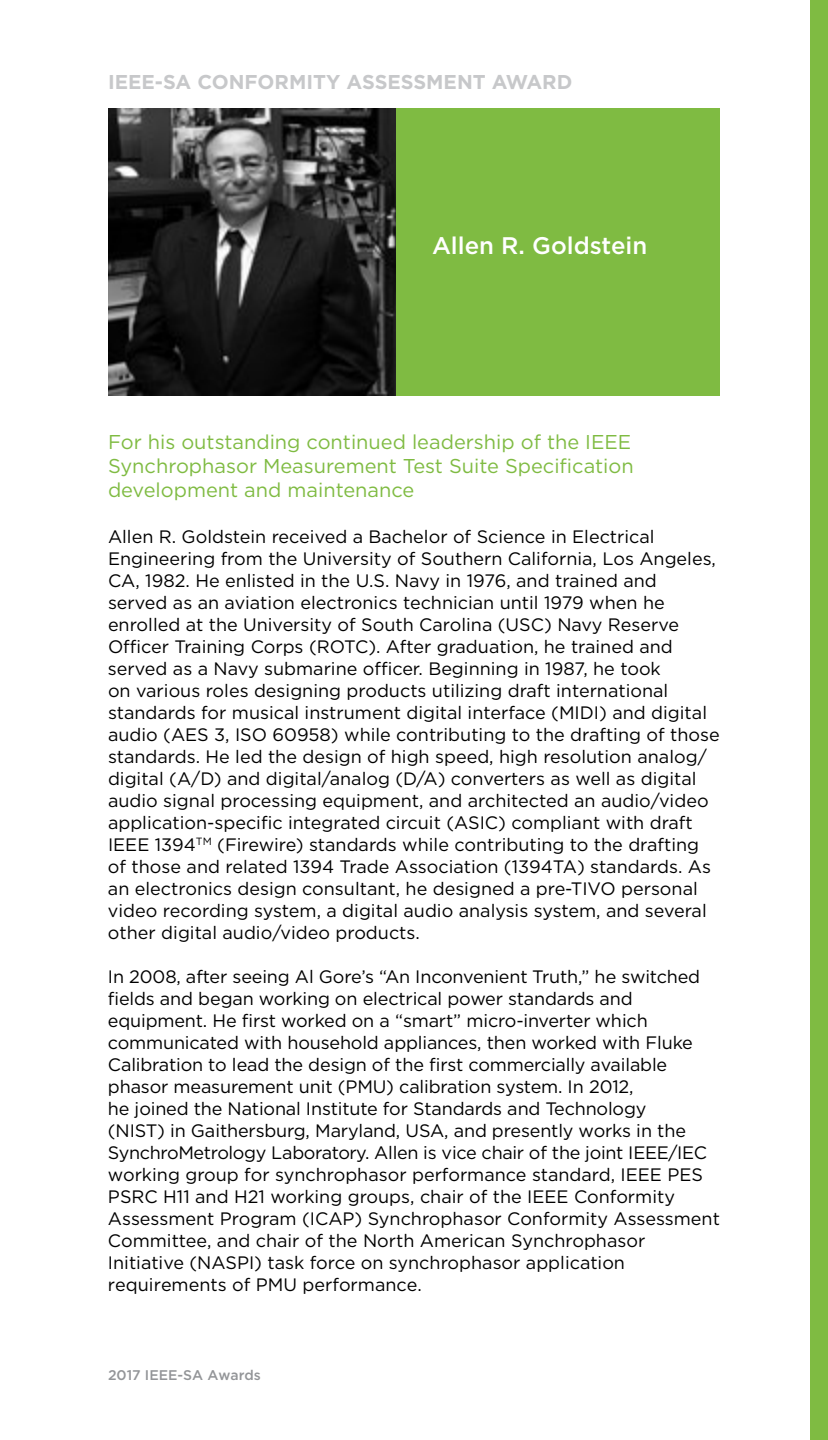
<style>
.page{position:relative;width:828px;height:1440px;background:#fff}
.page>*{position:absolute;margin:0;border:0;box-sizing:border-box;transform-origin:0 0}
.t1{font:500 24px "Gotham";color:#fff}
.t2{font:20px/24px "Gotham";color:#7fbb42}
.t3{font:700 20px "Gotham";color:#c7c8ca}
.t4{font:18px/22px "Gotham";color:#000}
.t5{font:500 14px "Gotham";color:#939598}
</style>
<div class="page">
<div style="left:810px;top:0;width:18px;height:1440px;background:#7fbb42"></div>
<img style="left:108px;top:108px;width:288px;height:288px">
<div style="left:396px;top:108px;width:324px;height:288px;background:#7fbb42"></div>
<p class="t3" style="left:108px;top:70px;width:466px">IEEE-SA CONFORMITY ASSESSMENT AWARD</p>
<h1 class="t1" style="left:432px;top:232px;width:217px">Allen R. Goldstein</h1>
<p class="t2" style="left:108px;top:429px;width:527px">For his outstanding continued leadership of the IEEE<br>Synchrophasor Measurement Test Suite Specification development and maintenance</p>
<p class="t4" style="left:108px;top:525px;width:613px">Allen R. Goldstein received a Bachelor of Science in Electrical Engineering from the University of Southern California, Los Angeles, CA, 1982. He enlisted in the U.S. Navy in 1976, and trained and served as an aviation electronics technician until 1979 when he enrolled at the University of South Carolina (USC) Navy Reserve Officer Training Corps (ROTC). After graduation, he trained and served as a Navy submarine officer. Beginning in 1987, he took<br>on various roles designing products utilizing draft international standards for musical instrument digital interface (MIDI) and digital audio (AES 3, ISO 60958) while contributing to the drafting of those standards. He led the design of high speed, high resolution analog/ digital (A/D) and digital/analog (D/A) converters as well as digital audio signal processing equipment, and architected an audio/video application-specific integrated circuit (ASIC) compliant with draft IEEE 1394<sup>TM</sup> (Firewire) standards while contributing to the drafting of those and related 1394 Trade Association (1394TA) standards. As an electronics design consultant, he designed a pre-TIVO personal video recording system, a digital audio analysis system, and several other digital audio/video products.</p>
<p class="t4" style="left:108px;top:965px;width:613px">In 2008, after seeing Al Gore’s “An Inconvenient Truth,” he switched fields and began working on electrical power standards and equipment. He first worked on a “smart” micro-inverter which communicated with household appliances, then worked with Fluke Calibration to lead the design of the first commercially available phasor measurement unit (PMU) calibration system. In 2012,<br>he joined the National Institute for Standards and Technology<br>(NIST) in Gaithersburg, Maryland, USA, and presently works in the SynchroMetrology Laboratory. Allen is vice chair of the joint IEEE/IEC working group for synchrophasor performance standard, IEEE PES PSRC H11 and H21 working groups, chair of the IEEE Conformity Assessment Program (ICAP) Synchrophasor Conformity Assessment Committee, and chair of the North American Synchrophasor Initiative (NASPI) task force on synchrophasor application requirements of PMU performance.</p>
<p class="t5" style="left:108px;top:1368px;width:154px">2017 IEEE-SA Awards</p>
</div>
